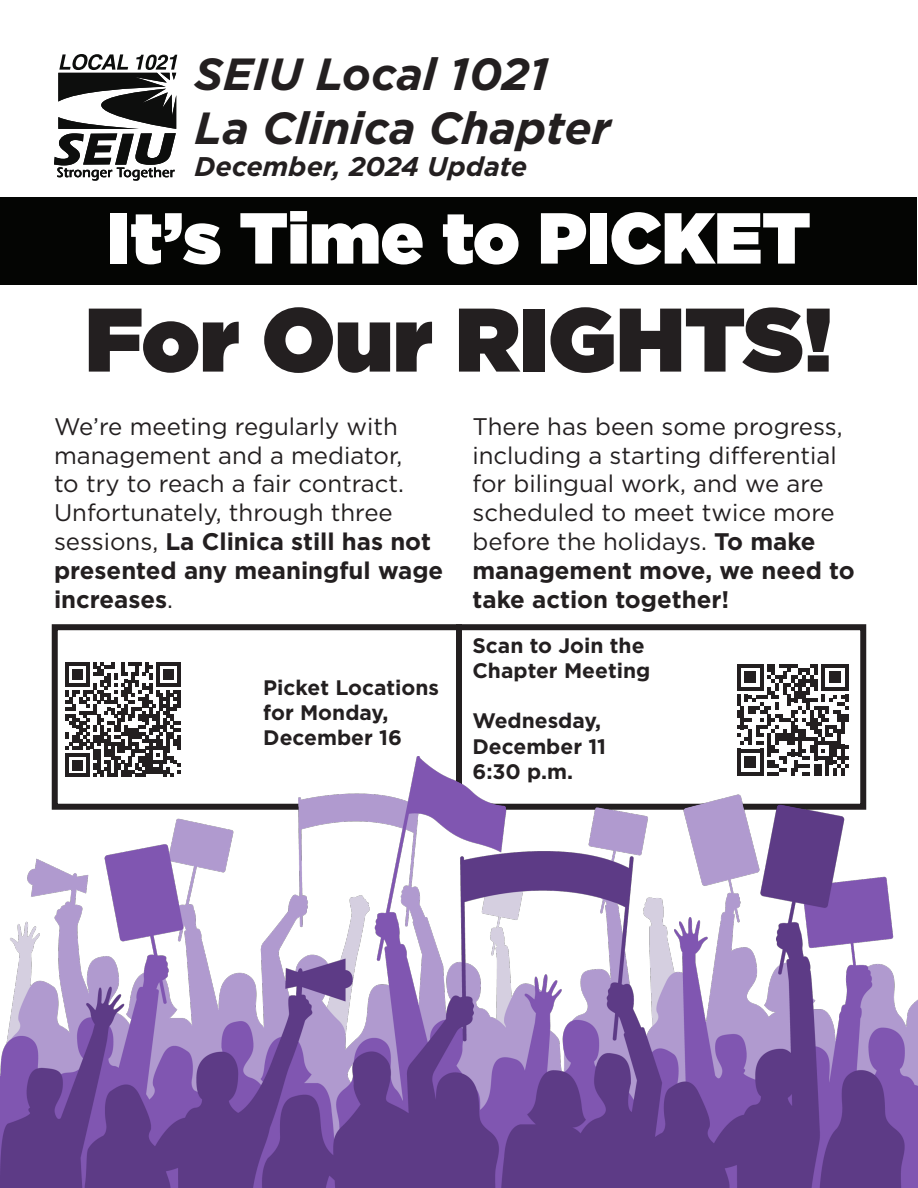
<style>
.page{position:relative;width:918px;height:1188px;background:#fff}
.page>*{position:absolute;margin:0;border:0;box-sizing:border-box;transform-origin:0 0}
.t1{font:900 90px "Gotham HTF";color:#231f20}
.t2{font:900 72px "Gotham HTF";color:#fff}
.t3{font:italic 700 45px/54px "Gotham HTF";color:#231f20}
.t4{font:italic 700 27px "Gotham HTF";color:#231f20}
.t5{font:24px/28.8px "Gotham HTF";color:#231f20}
.t6{font:700 21px/25.2px "Gotham HTF";color:#231f20}
.s1{font-weight:700}
</style>
<div class="page">
<div style="left:456px;top:624px;width:6px;height:186px;background:#231f20"></div>
<div style="left:52px;top:624px;width:814px;height:186px;border:6px solid #231f20"></div>
<div style="left:1px;top:197px;width:916px;height:88px;background:#040503"></div>
<img style="left:0;top:757px;width:918px;height:431px">
<svg style="left:54px;top:54px;width:123px;height:127px"></svg>
<svg style="left:65px;top:662px;width:115px;height:115px"></svg>
<svg style="left:737px;top:664px;width:112px;height:112px"></svg>
<h3 class="t3" style="left:194px;top:47px;width:418px">SEIU Local 1021<br>La Clinica Chapter</h3>
<p class="t4" style="left:194px;top:151px;width:334px">December, 2024 Update</p>
<h2 class="t2" style="left:107px;top:196px;width:705px">It’s Time to PICKET</h2>
<h1 class="t1" style="left:85px;top:288px;width:749px">For Our RIGHTS!</h1>
<p class="t5" style="left:54px;top:412px;width:391px">We’re meeting regularly with management and a mediator,<br>to try to reach a fair contract.<br>Unfortunately, through three sessions, <span class="s1">La Clinica still has not presented any meaningful wage increases</span>.</p>
<p class="t6" style="left:263px;top:674px;width:177px">Picket Locations for Monday,<br>December 16</p>
<p class="t5" style="left:472px;top:412px;width:384px">There has been some progress, including a starting differential for bilingual work, and we are scheduled to meet twice more before the holidays. <span class="s1">To make management move, we need to take action together!</span></p>
<p class="t6" style="left:472px;top:632px;width:179px">Scan to Join the<br>Chapter Meeting</p>
<p class="t6" style="left:472px;top:708px;width:135px">Wednesday,<br>December 11<br>6:30 p.m.</p>
</div>
